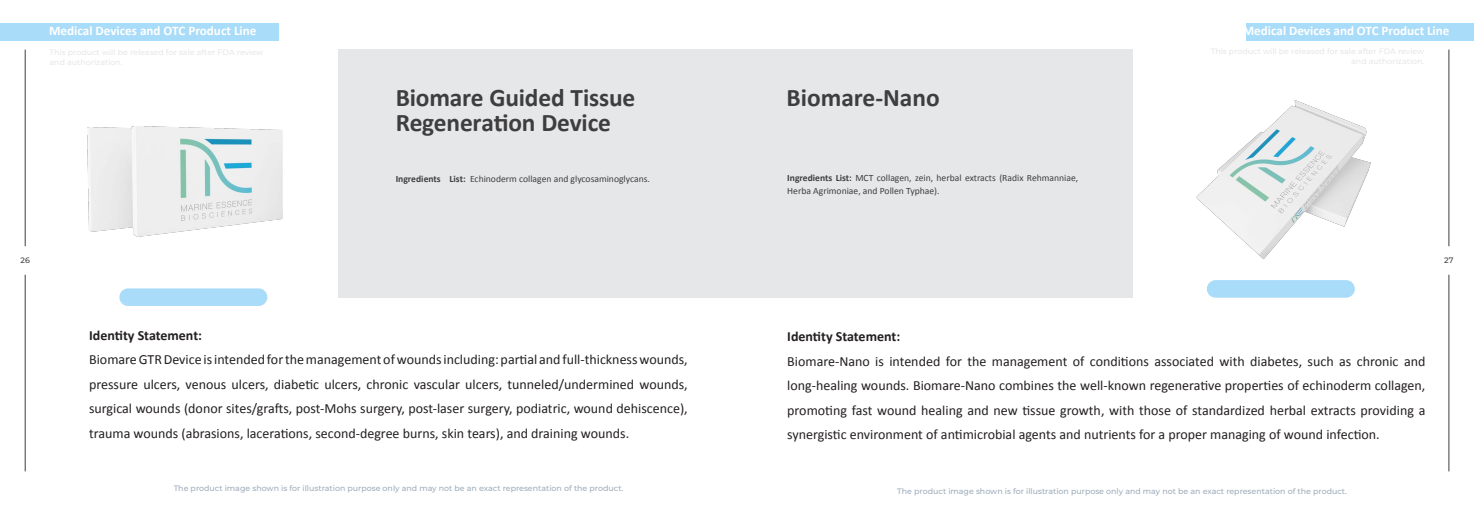
<style>
.page{position:relative;width:1474px;height:521px;background:#fff}
.page>*{position:absolute;margin:0;border:0;box-sizing:border-box;transform-origin:0 0}
.t1{font:700 25.38px/24.5px "Calibri";letter-spacing:-.005em;color:#3e3e3f}
.t2{font:14px/24.5px "Calibri";color:#231f20;text-align:justify}
.t3{font:700 14px "Calibri";color:#231f20}
.t4{font:700 13.12px "Calibri";color:#fff}
.t5{font:9.62px/13.1px "Calibri";color:#3e3e3f}
.t6{font:500 7.88px "Montserrat";color:#9eadbb}
.t7{font:500 7.88px "Montserrat";color:#3e3e3f}
.s1{font-weight:700}
</style>
<div class="page">
<div style="left:0;top:23px;width:279px;height:17px;background:#a9dcf9"></div>
<div style="left:338px;top:50px;width:794px;height:248px;background:#e6e7e9"></div>
<div style="left:1246px;top:23px;width:227px;height:17px;background:#a9dcf9"></div>
<img style="left:1196px;top:100px;width:175px;height:159px">
<div style="left:119px;top:288px;width:148px;height:18px;background:#a9dcf9;border-radius:9px"></div>
<div style="left:1206px;top:280px;width:148px;height:18px;background:#a9dcf9;border-radius:9px"></div>
<img style="left:88px;top:126px;width:194px;height:110px">
<hr style="left:25px;top:50px;width:1px;height:196px;background:#3e3e3f">
<hr style="left:1448px;top:50px;width:1px;height:196px;background:#3e3e3f">
<hr style="left:25px;top:275px;width:1px;height:196px;background:#3e3e3f">
<hr style="left:1448px;top:275px;width:1px;height:196px;background:#3e3e3f">
<p class="t4" style="left:49px;top:21px;width:209px">Medical Devices and OTC Product Line</p>
<h1 class="t1" style="left:396px;top:84px;width:241px">Biomare Guided Tissue<br>Regeneration Device</h1>
<p class="t5" style="left:396px;top:172px;width:256px"><span class="s1">Ingredients List:</span> Echinoderm collagen and glycosaminoglycans.</p>
<h1 class="t1" style="left:786px;top:85px;width:155px">Biomare-Nano</h1>
<p class="t5" style="left:787px;top:171px;width:292px"><span class="s1">Ingredients List:</span> MCT collagen, zein, herbal extracts (Radix Rehmanniae,<br>Herba Agrimoniae, and Pollen Typhae).</p>
<p class="t4" style="left:1242px;top:21px;width:208px">Medical Devices and OTC Product Line</p>
<p class="t7" style="left:21px;top:255px;width:11px">26</p>
<p class="t7" style="left:1444px;top:255px;width:11px">27</p>
<p class="t3" style="left:89px;top:325px;width:114px">Identity Statement:</p>
<p class="t2" style="left:89px;top:347px;width:600px">Biomare GTR Device is intended for the management of wounds including: partial and full-thickness wounds, pressure ulcers, venous ulcers, diabetic ulcers, chronic vascular ulcers, tunneled/undermined wounds, surgical wounds (donor sites/grafts, post-Mohs surgery, post-laser surgery, podiatric, wound dehiscence), trauma wounds (abrasions, lacerations, second-degree burns, skin tears), and draining wounds.</p>
<p class="t3" style="left:787px;top:326px;width:114px">Identity Statement:</p>
<p class="t2" style="left:787px;top:348px;width:639px">Biomare-Nano is intended for the management of conditions associated with diabetes, such as chronic and long-healing wounds. Biomare-Nano combines the well-known regenerative properties of echinoderm collagen, promoting fast wound healing and new tissue growth, with those of standardized herbal extracts providing a synergistic environment of antimicrobial agents and nutrients for a proper managing of wound infection.</p>
<p class="t6" style="left:174px;top:483px;width:451px">The product image shown is for illustration purpose only and may not be an exact representation of the product.</p>
<p class="t6" style="left:897px;top:485px;width:451px">The product image shown is for illustration purpose only and may not be an exact representation of the product.</p>
</div>
